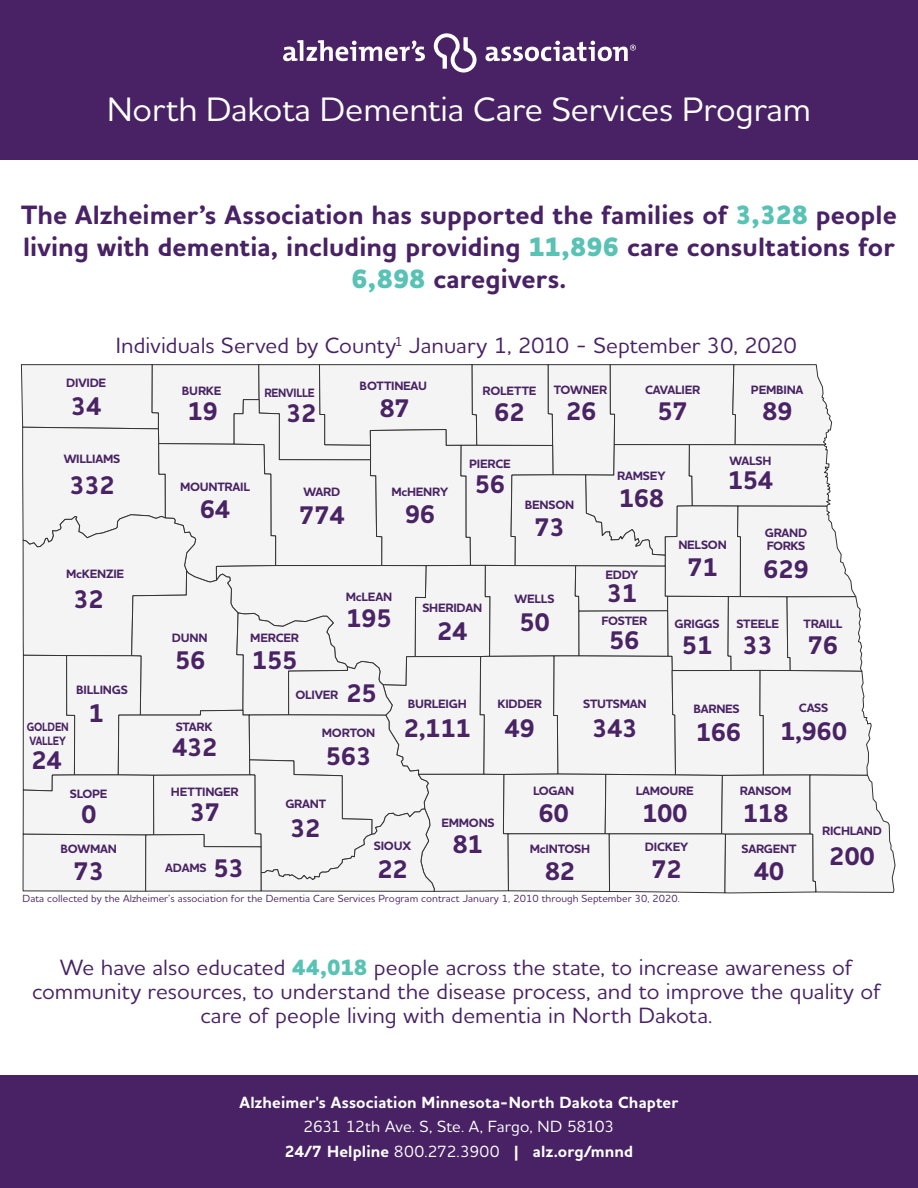
<style>
.page{position:relative;width:918px;height:1188px;background:#fff}
.page>*{position:absolute;margin:0;border:0;box-sizing:border-box;transform-origin:0 0}
.t1{font:500 34.5px "Houschka Alt Pro";color:#fff}
.Bullets{font:700 27px/32.4px "Houschka Alt Pro";letter-spacing:.005em;color:#482264;text-align:center}
.t2{font:700 25.95px/56.2px "Houschka Alt Pro";letter-spacing:-.02em;color:#492364}
.Bullets-2{font:500 22.5px/24px "Houschka Alt Pro";color:#482264;text-align:center}
.Bullets-3{font:700 16.5px "Houschka Alt Pro";letter-spacing:.01em;color:#fff}
.Bullets-4{font:500 16.5px "Houschka Alt Pro";letter-spacing:-.005em;color:#fff}
.t3{font:700 12.3px/13.4px "Houschka Alt Pro";letter-spacing:-.02em;color:#492364}
.t4{font:700 12.3px/13.4px "Houschka Alt Pro";letter-spacing:-.02em;color:#492364;scale:.83 1}
.t5{font:700 12.3px "Houschka Alt Pro";letter-spacing:-.02em;color:#492364;scale:.9 1}
.Bullets-5{font:500 10.5px "Houschka Alt Pro";letter-spacing:.005em;color:#482264}
.s1{font-weight:800;color:#58c2b5}
.s2{font-size:25.95px}
.s3{font-weight:500}
</style>
<div class="page">
<svg style="left:21px;top:364px;width:875px;height:530px"></svg>
<div style="left:0;top:0;width:918px;height:160px;background:#482264"></div>
<svg style="left:434px;top:33px;width:43px;height:40px"></svg>
<svg style="left:283px;top:40px;width:142px;height:21px"></svg>
<svg style="left:485px;top:41px;width:151px;height:20px"></svg>
<div style="left:0;top:1076px;width:918px;height:112px;background:#482264"></div>
<p class="t1" style="left:107px;top:87px;width:705px">North Dakota Dementia Care Services Program</p>
<p class="Bullets" style="left:21px;top:199px;width:877px">The Alzheimer’s Association has supported the families of <span class="s1">3,328</span> people living with dementia, including providing <span class="s1">11,896</span> care consultations for<br><span class="s1">6,898</span> caregivers.</p>
<p class="Bullets-2" style="left:116px;top:333px;width:683px">Individuals Served by County<sup>1</sup> January 1, 2010 - September 30, 2020</p>
<p class="t3" style="left:66px;top:376px;width:41px">DIVIDE</p>
<p class="t2" style="left:71px;top:378px;width:32px">34</p>
<p class="t2" style="left:187px;top:383px;width:32px">19</p>
<p class="t2" style="left:286px;top:386px;width:32px">32</p>
<p class="t3" style="left:182px;top:384px;width:41px">BURKE</p>
<p class="t5" style="left:264px;top:385px;width:57px">RENVILLE</p>
<p class="t3" style="left:360px;top:380px;width:69px">BOTTINEAU</p>
<p class="t3" style="left:482px;top:384px;width:56px">ROLETTE</p>
<p class="t3" style="left:554px;top:383px;width:55px">TOWNER</p>
<p class="t3" style="left:645px;top:383px;width:57px">CAVALIER</p>
<p class="t3" style="left:751px;top:383px;width:54px">PEMBINA</p>
<p class="t2" style="left:379px;top:381px;width:32px">87</p>
<p class="t2" style="left:494px;top:385px;width:32px">62</p>
<p class="t2" style="left:566px;top:384px;width:32px">26</p>
<p class="t2" style="left:658px;top:384px;width:32px">57</p>
<p class="t2" style="left:762px;top:384px;width:32px">89</p>
<p class="t3" style="left:64px;top:453px;width:58px">WILLIAMS</p>
<p class="t3" style="left:469px;top:457px;width:43px">PIERCE</p>
<p class="t3" style="left:729px;top:454px;width:43px">WALSH</p>
<p class="t2" style="left:69px;top:458px;width:47px">332</p>
<p class="t3" style="left:180px;top:480px;width:72px">MOUNTRAIL</p>
<p class="t3" style="left:304px;top:485px;width:38px">WARD</p>
<p class="t3" style="left:391px;top:485px;width:58px">McHENRY</p>
<p class="t2" style="left:200px;top:482px;width:32px">64</p>
<p class="t2" style="left:299px;top:488px;width:47px">774</p>
<p class="t2" style="left:405px;top:487px;width:32px">96</p>
<p class="t2" style="left:475px;top:456px;width:32px">56</p>
<p class="t3" style="left:525px;top:498px;width:51px">BENSON</p>
<p class="t2" style="left:534px;top:499px;width:32px">73</p>
<p class="t3" style="left:617px;top:469px;width:50px">RAMSEY</p>
<p class="t2" style="left:619px;top:471px;width:47px">168</p>
<p class="t2" style="left:728px;top:453px;width:47px">154</p>
<p class="t3" style="left:678px;top:538px;width:50px">NELSON</p>
<p class="t3" style="left:765px;top:526px;width:44px">GRAND<br>FORKS</p>
<p class="t3" style="left:66px;top:567px;width:60px">McKENZIE</p>
<p class="t3" style="left:605px;top:568px;width:35px">EDDY</p>
<p class="t2" style="left:687px;top:540px;width:32px">71</p>
<p class="t2" style="left:763px;top:542px;width:47px">629</p>
<p class="t2" style="left:73px;top:571px;width:32px">32</p>
<p class="t3" style="left:172px;top:632px;width:37px">DUNN</p>
<p class="t2" style="left:175px;top:632px;width:32px">56</p>
<p class="t3" style="left:250px;top:632px;width:50px">MERCER</p>
<p class="t2" style="left:252px;top:632px;width:47px">155</p>
<p class="t3" style="left:346px;top:590px;width:48px">McLEAN</p>
<p class="t2" style="left:346px;top:591px;width:47px">195</p>
<p class="t3" style="left:422px;top:601px;width:61px">SHERIDAN</p>
<p class="t2" style="left:437px;top:604px;width:32px">24</p>
<p class="t3" style="left:515px;top:593px;width:41px">WELLS</p>
<p class="t2" style="left:519px;top:595px;width:32px">50</p>
<p class="t2" style="left:607px;top:566px;width:32px">31</p>
<p class="t3" style="left:601px;top:614px;width:48px">FOSTER</p>
<p class="t3" style="left:675px;top:617px;width:47px">GRIGGS</p>
<p class="t3" style="left:736px;top:617px;width:44px">STEELE</p>
<p class="t3" style="left:804px;top:617px;width:41px">TRAILL</p>
<p class="t2" style="left:609px;top:613px;width:32px">56</p>
<p class="t2" style="left:808px;top:618px;width:32px">76</p>
<p class="t2" style="left:743px;top:618px;width:32px">33</p>
<p class="t2" style="left:682px;top:618px;width:32px">51</p>
<p class="t4" style="left:27px;top:721px;width:52px">GOLDEN<br>VALLEY</p>
<p class="t2" style="left:31px;top:733px;width:32px">24</p>
<p class="t3" style="left:76px;top:684px;width:53px">BILLINGS</p>
<p class="t2" style="left:89px;top:686px;width:17px">1</p>
<p class="t3" style="left:176px;top:721px;width:38px">STARK</p>
<p class="t2" style="left:172px;top:720px;width:47px">432</p>
<p class="t3" style="left:295px;top:688px;width:44px">OLIVER</p>
<p class="t2" style="left:346px;top:666px;width:32px">25</p>
<p class="t3" style="left:322px;top:726px;width:55px">MORTON</p>
<p class="t2" style="left:326px;top:729px;width:47px">563</p>
<p class="t3" style="left:408px;top:698px;width:60px">BURLEIGH</p>
<p class="t3" style="left:498px;top:698px;width:46px">KIDDER</p>
<p class="t3" style="left:583px;top:698px;width:65px">STUTSMAN</p>
<p class="t3" style="left:693px;top:702px;width:48px">BARNES</p>
<p class="t3" style="left:799px;top:701px;width:31px">CASS</p>
<p class="t2" style="left:404px;top:700px;width:69px">2,111</p>
<p class="t2" style="left:505px;top:700px;width:32px">49</p>
<p class="t2" style="left:592px;top:700px;width:47px">343</p>
<p class="t2" style="left:696px;top:705px;width:47px">166</p>
<p class="t2" style="left:780px;top:704px;width:69px">1,960</p>
<p class="t3" style="left:70px;top:787px;width:39px">SLOPE</p>
<p class="t3" style="left:171px;top:786px;width:69px">HETTINGER</p>
<p class="t2" style="left:74px;top:787px;width:32px">0<br>73</p>
<p class="t3" style="left:61px;top:843px;width:58px">BOWMAN</p>
<p class="t2" style="left:190px;top:785px;width:32px">37</p>
<p class="t3" style="left:165px;top:862px;width:80px">ADAMS <span class="s2">53</span></p>
<p class="t3" style="left:285px;top:798px;width:42px">GRANT</p>
<p class="t2" style="left:290px;top:800px;width:32px">32</p>
<p class="t3" style="left:441px;top:816px;width:55px">EMMONS</p>
<p class="t3" style="left:533px;top:785px;width:43px">LOGAN</p>
<p class="t3" style="left:636px;top:785px;width:60px">LAMOURE</p>
<p class="t3" style="left:740px;top:785px;width:53px">RANSOM</p>
<p class="t2" style="left:538px;top:786px;width:32px">60</p>
<p class="t2" style="left:642px;top:786px;width:47px">100</p>
<p class="t2" style="left:743px;top:786px;width:47px">118</p>
<p class="t2" style="left:452px;top:816px;width:32px">81</p>
<p class="t3" style="left:374px;top:839px;width:39px">SIOUX</p>
<p class="t3" style="left:530px;top:842px;width:62px">McINTOSH</p>
<p class="t3" style="left:645px;top:841px;width:45px">DICKEY</p>
<p class="t3" style="left:741px;top:842px;width:57px">SARGENT</p>
<p class="t2" style="left:377px;top:842px;width:32px">22</p>
<p class="t2" style="left:545px;top:843px;width:32px">82</p>
<p class="t2" style="left:652px;top:842px;width:32px">72</p>
<p class="t2" style="left:754px;top:843px;width:32px">40</p>
<p class="Bullets-5" style="left:23px;top:892px;width:659px">Data collected by the Alzheimer’s association for the Dementia Care Services Program contract January 1, 2010 through September 30, 2020.</p>
<p class="t3" style="left:822px;top:825px;width:61px">RICHLAND</p>
<p class="t2" style="left:829px;top:829px;width:47px">200</p>
<p class="Bullets-2" style="left:32px;top:955px;width:850px">We have also educated <span class="s1">44,018</span> people across the state, to increase awareness of community resources, to understand the disease process, and to improve the quality of care of people living with dementia in North Dakota.</p>
<p class="Bullets-3" style="left:239px;top:1091px;width:441px">Alzheimer's Association Minnesota-North Dakota Chapter</p>
<p class="Bullets-4" style="left:304px;top:1116px;width:312px">2631 12th Ave. S, Ste. A, Fargo, ND 58103</p>
<p class="Bullets-3" style="left:285px;top:1141px;width:350px">24/7 Helpline <span class="s3">800.272.3900</span> | alz.org/mnnd</p>
</div>
